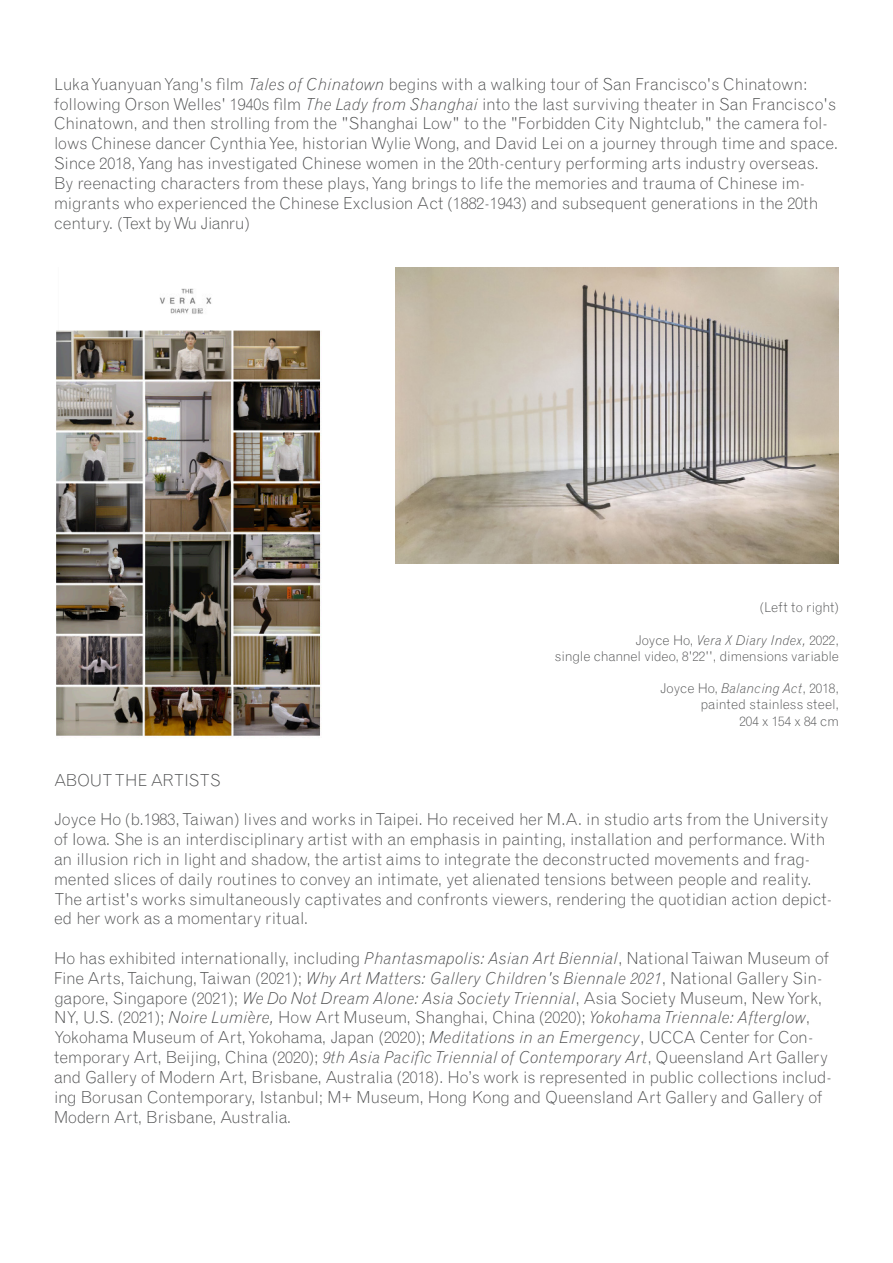
<style>
.page{position:relative;width:893px;height:1263px;background:#fff}
.page>*{position:absolute;margin:0;border:0;box-sizing:border-box;transform-origin:0 0}
.t1{font:300 16.5px/19.8px "Grotesque MT Std";letter-spacing:-.01em;color:#4b4c4d}
.t2{font:300 13.5px "Grotesque MT Std";letter-spacing:-.01em;color:#4b4c4d}
.t3{font:italic 300 13.5px "Grotesque MT Std";color:#4b4c4d}
.s1{font-style:italic}
.s2{font-style:normal}
</style>
<div class="page">
<img style="left:395px;top:268px;width:444px;height:296px">
<img style="left:56px;top:288px;width:265px;height:448px">
<p class="t1" style="left:54px;top:74px;width:786px">Luka Yuanyuan Yang's film <span class="s1">Tales of Chinatown</span> begins with a walking tour of San Francisco's Chinatown: following Orson Welles' 1940s film <span class="s1">The Lady from Shanghai</span> into the last surviving theater in San Francisco's Chinatown, and then strolling from the "Shanghai Low" to the "Forbidden City Nightclub," the camera fol&shy;lows Chinese dancer Cynthia Yee, historian Wylie Wong, and David Lei on a journey through time and space.<br>Since 2018, Yang has investigated Chinese women in the 20th-century performing arts industry overseas.<br>By reenacting characters from these plays, Yang brings to life the memories and trauma of Chinese im&shy;migrants who experienced the Chinese Exclusion Act (1882-1943) and subsequent generations in the 20th century. (Text by Wu Jianru)</p>
<p class="t2" style="left:760px;top:599px;width:81px">(Left to right)</p>
<p class="t3" style="left:635px;top:631px;width:205px"><span class="s2">Joyce Ho,</span> Vera X Diary Index, <span class="s2">2022,</span></p>
<p class="t2" style="left:555px;top:648px;width:285px">single channel video, 8'22'', dimensions variable</p>
<p class="t2" style="left:660px;top:680px;width:180px">Joyce Ho, <span class="s1">Balancing Act</span>, 2018,</p>
<p class="t2" style="left:700px;top:696px;width:140px">painted stainless steel,</p>
<p class="t2" style="left:739px;top:713px;width:101px">204 x 154 x 84 cm</p>
<p class="t1" style="left:54px;top:770px;width:168px">ABOUT THE ARTISTS</p>
<p class="t1" style="left:54px;top:810px;width:780px">Joyce Ho (b.1983, Taiwan) lives and works in Taipei. Ho received her M.A. in studio arts from the University of Iowa. She is an interdisciplinary artist with an emphasis in painting, installation and performance. With an illusion rich in light and shadow, the artist aims to integrate the deconstructed movements and frag&shy;mented slices of daily routines to convey an intimate, yet alienated tensions between people and reality.<br>The artist's works simultaneously captivates and confronts viewers, rendering the quotidian action depict&shy;ed her work as a momentary ritual.</p>
<p class="t1" style="left:54px;top:948px;width:779px">Ho has exhibited internationally, including <span class="s1">Phantasmapolis: Asian Art Biennial</span>, National Taiwan Museum of Fine Arts, Taichung, Taiwan (2021); <span class="s1">Why Art Matters: Gallery Children's Biennale 2021</span>, National Gallery Sin&shy;gapore, Singapore (2021); <span class="s1">We Do Not Dream Alone: Asia Society Triennial</span>, Asia Society Museum, New York, NY, U.S. (2021); <span class="s1">Noire Lumière,</span> How Art Museum, Shanghai, China (2020); <span class="s1">Yokohama Triennale: Afterglow</span>, Yokohama Museum of Art, Yokohama, Japan (2020); <span class="s1">Meditations in an Emergency</span>, UCCA Center for Con&shy;temporary Art, Beijing, China (2020); <span class="s1">9th Asia Pacific Triennial of Contemporary Art</span>, Queensland Art Gallery and Gallery of Modern Art, Brisbane, Australia (2018). Ho’s work is represented in public collections includ&shy;ing Borusan Contemporary, Istanbul; M+ Museum, Hong Kong and Queensland Art Gallery and Gallery of Modern Art, Brisbane, Australia.</p>
</div>
